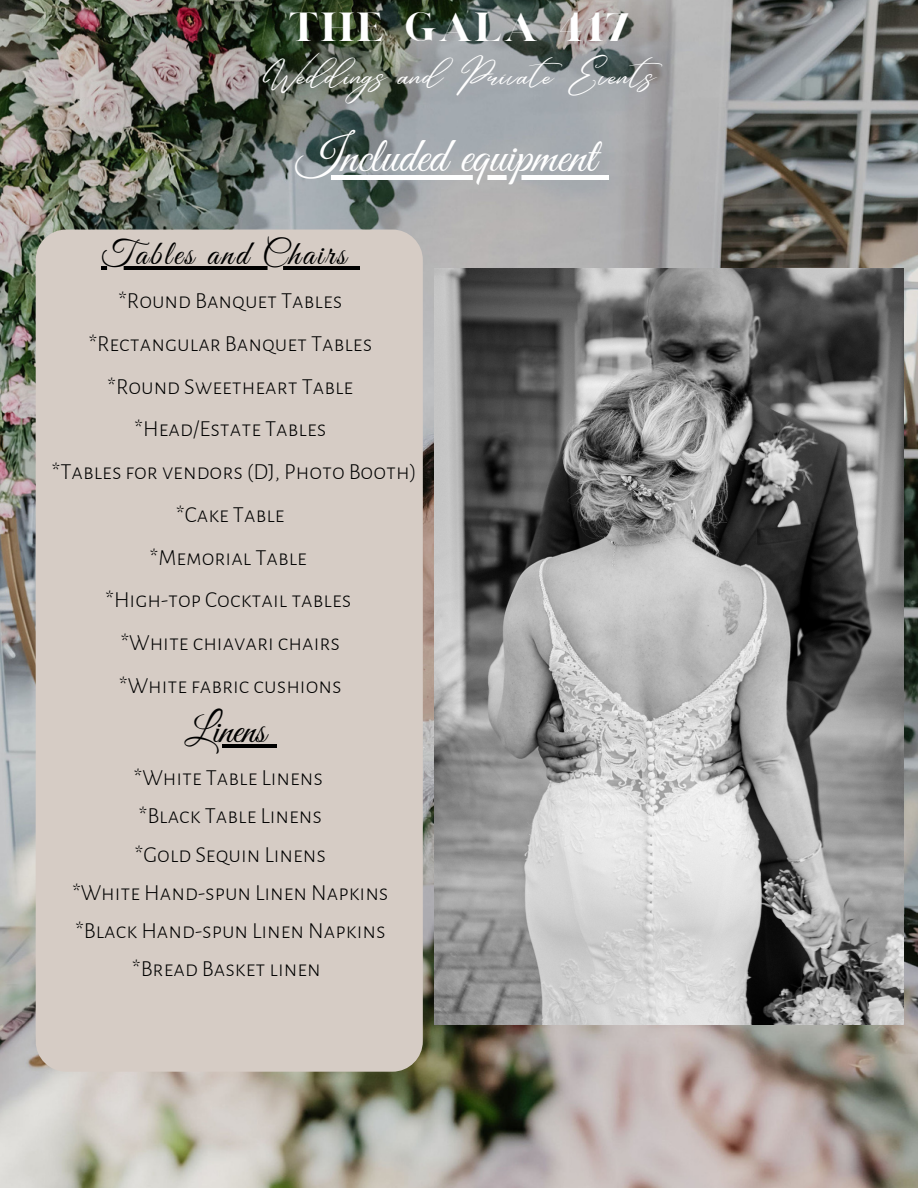
<style>
.page{position:relative;width:918px;height:1188px;background:#fff}
.page>*{position:absolute;margin:0;border:0;box-sizing:border-box;transform-origin:0 0}
.t1{font:49.5px "Great Vibes";color:#fff}
.t2{font:39.45px "Great Vibes";color:#000}
.t3{font:34.5px "Great Vibes";letter-spacing:.07em;color:#000}
.t4{font:33px/39.3px "Andasia";color:#fff;text-align:center}
.t5{font:300 22.95px "Alegreya Sans SC";color:#000}
.s1{font-family:"London"}
</style>
<div class="page">
<img style="left:0;top:0;width:918px;height:1188px">
<div style="left:36px;top:230px;width:387px;height:842px;background:#d6ccc5;border-radius:30px"></div>
<img style="left:435px;top:269px;width:469px;height:756px">
<hr style="left:101px;top:266px;width:247px;height:4px;background:#000">
<hr style="left:348px;top:266px;width:12px;height:4px;background:#000">
<hr style="left:185px;top:745px;width:81px;height:3px;background:#000">
<svg style="left:266px;top:745px;width:10px;height:3px"></svg>
<svg style="left:296px;top:175px;width:300px;height:4px"></svg>
<hr style="left:596px;top:175px;width:13px;height:4px;background:#fff">
<p class="t4" style="left:261px;top:10px;width:406px"><span class="s1">THE GALA 417<br></span>Weddings and Private Events</p>
<p class="t1" style="left:296px;top:129px;width:301px">Included equipment</p>
<h1 class="t3" style="left:101px;top:235px;width:246px">Tables and Chairs</h1>
<p class="t5" style="left:119px;top:290px;width:225px">*Round Banquet Tables</p>
<p class="t5" style="left:89px;top:332px;width:285px">*Rectangular Banquet Tables</p>
<p class="t5" style="left:108px;top:375px;width:247px">*Round Sweetheart Table</p>
<p class="t5" style="left:135px;top:418px;width:193px">*Head/Estate Tables</p>
<p class="t5" style="left:52px;top:461px;width:366px">*Tables for vendors (DJ, Photo Booth)</p>
<p class="t5" style="left:176px;top:503px;width:110px">*Cake Table</p>
<p class="t5" style="left:150px;top:546px;width:159px">*Memorial Table</p>
<p class="t5" style="left:106px;top:589px;width:247px">*High-top Cocktail tables</p>
<p class="t5" style="left:121px;top:632px;width:221px">*White chiavari chairs</p>
<p class="t5" style="left:119px;top:674px;width:224px">*White fabric cushions</p>
<p class="t2" style="left:185px;top:709px;width:83px">Linens</p>
<p class="t5" style="left:134px;top:767px;width:191px">*White Table Linens</p>
<p class="t5" style="left:139px;top:805px;width:185px">*Black Table Linens</p>
<p class="t5" style="left:135px;top:843px;width:193px">*Gold Sequin Linens</p>
<p class="t5" style="left:72px;top:881px;width:318px">*White Hand-spun Linen Napkins</p>
<p class="t5" style="left:75px;top:920px;width:312px">*Black Hand-spun Linen Napkins</p>
<p class="t5" style="left:132px;top:958px;width:190px">*Bread Basket linen</p>
</div>
